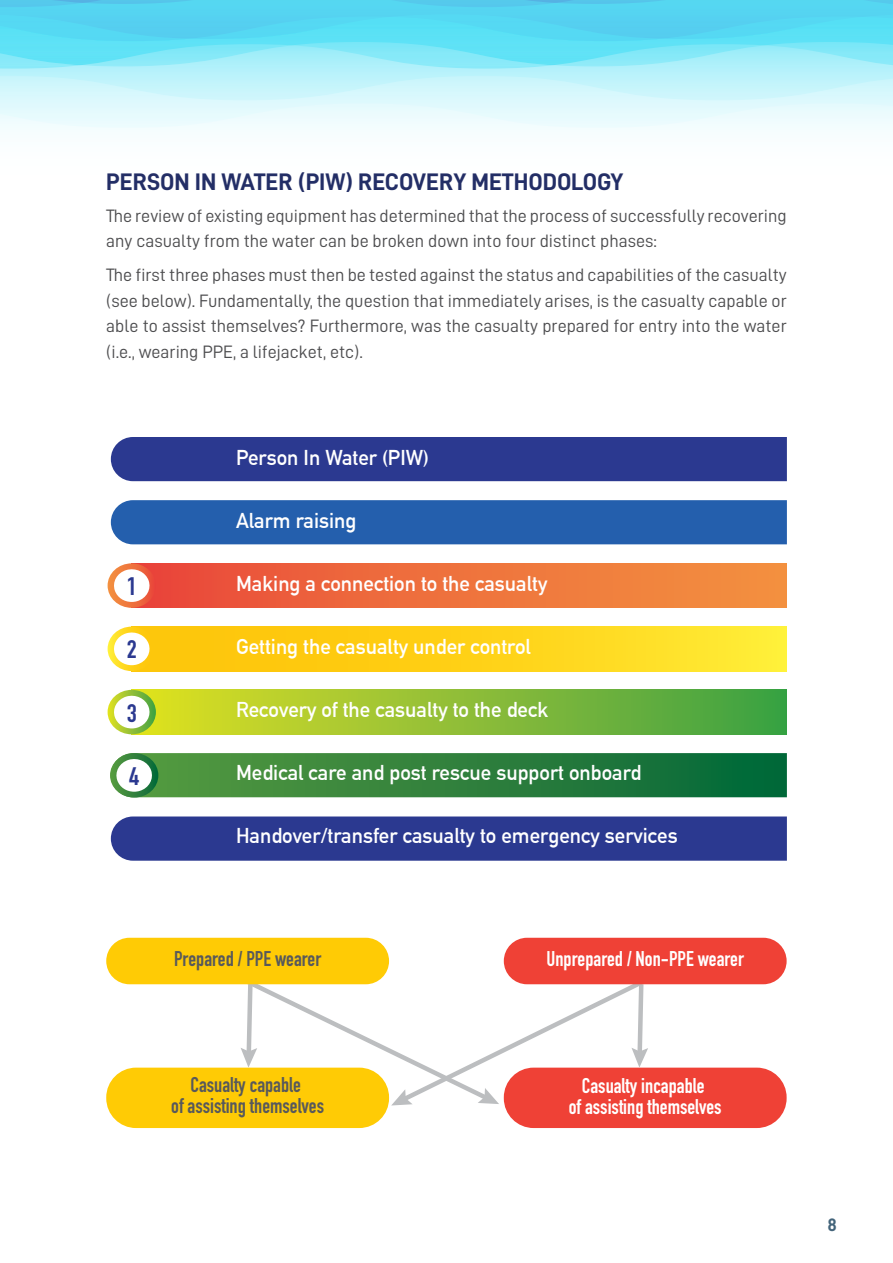
<style>
.page{position:relative;width:893px;height:1263px;background:#fff}
.page>*{position:absolute;margin:0;border:0;box-sizing:border-box;transform-origin:0 0}
.t1{font:700 24.9px "DIN Condensed";color:#2b3990;scale:1.09 1}
.t2{font:24px "D DIN Bold";color:#232e66}
.t3{font:700 21px "DIN Alternate";color:#fff}
.t4{font:700 21px/21px "DIN Condensed";color:#fff;text-align:center}
.t5{font:700 21px/21px "DIN Condensed";color:#58595b;text-align:center}
.t6{font:18px/25.5px "D DIN";color:#4d4d4f}
.t7{font:18px "D DIN Bold";color:#43647a}
</style>
<div class="page">
<svg style="left:0;top:100px;width:893px;height:28px"></svg>
<svg style="left:0;top:69px;width:893px;height:31px;background:#c7f4fb"></svg>
<svg style="left:0;top:41px;width:893px;height:28px;background:#83e8f7"></svg>
<svg style="left:0;top:0;width:893px;height:41px;background:#55d6f1"></svg>
<div style="left:132px;top:563px;width:655px;height:45px;background:linear-gradient(to right,#e94a3a,#f39440)"></div>
<svg style="left:108px;top:563px;width:48px;height:45px"></svg>
<div style="left:132px;top:627px;width:655px;height:44px;background:linear-gradient(to right,#febe02,#ffe933)"></div>
<svg style="left:108px;top:627px;width:48px;height:44px"></svg>
<div style="left:132px;top:690px;width:655px;height:44px;background:linear-gradient(to right,#e2df24,#3c9f46)"></div>
<svg style="left:108px;top:690px;width:48px;height:44px"></svg>
<div style="left:111px;top:437px;width:676px;height:44px;background:#2b3990"></div>
<div style="left:111px;top:500px;width:676px;height:44px;background:#245fad"></div>
<div style="left:111px;top:816px;width:676px;height:45px;background:#2b3990"></div>
<svg style="left:110px;top:753px;width:677px;height:45px;background:#388647"></svg>
<div style="left:106px;top:1068px;width:283px;height:60px;background:#ffcb05;border-radius:30px"></div>
<div style="left:504px;top:1068px;width:283px;height:60px;background:#ef4136;border-radius:30px"></div>
<svg style="left:241px;top:975px;width:409px;height:130px"></svg>
<div style="left:504px;top:938px;width:283px;height:46px;background:#ef4136;border-radius:23px"></div>
<div style="left:106px;top:938px;width:283px;height:46px;background:#ffcb05;border-radius:23px"></div>
<h2 class="t2" style="left:106px;top:168px;width:519px">PERSON IN WATER (PIW) RECOVERY METHODOLOGY</h2>
<p class="t6" style="left:106px;top:203px;width:682px">The review of existing equipment has determined that the process of successfully recovering any casualty from the water can be broken down into four distinct phases:</p>
<p class="t6" style="left:106px;top:262px;width:682px;text-align:justify">The first three phases must then be tested against the status and capabilities of the casualty (see below). Fundamentally, the question that immediately arises, is the casualty capable or able to assist themselves? Furthermore, was the casualty prepared for entry into the water (i.e., wearing PPE, a lifejacket, etc).</p>
<p class="t3" style="left:236px;top:441px;width:195px">Person In Water (PIW)</p>
<p class="t3" style="left:236px;top:504px;width:122px">Alarm raising</p>
<h1 class="t1" style="left:127px;top:570px;width:11px">1</h1>
<p class="t3" style="left:236px;top:567px;width:313px">Making a connection to the casualty</p>
<h1 class="t1" style="left:127px;top:633px;width:11px">2</h1>
<p class="t3" style="left:236px;top:630px;width:296px">Getting the casualty under control</p>
<h1 class="t1" style="left:127px;top:696px;width:11px">3</h1>
<p class="t3" style="left:236px;top:693px;width:314px">Recovery of the casualty to the deck</p>
<h1 class="t1" style="left:129px;top:759px;width:11px">4</h1>
<p class="t3" style="left:236px;top:756px;width:407px">Medical care and post rescue support onboard</p>
<p class="t3" style="left:236px;top:819px;width:443px">Handover/transfer casualty to emergency services</p>
<p class="t5" style="left:174px;top:948px;width:149px">Prepared / PPE wearer</p>
<p class="t4" style="left:546px;top:948px;width:199px">Unprepared / Non-PPE wearer</p>
<p class="t5" style="left:171px;top:1074px;width:154px">Casualty capable<br>of assisting themselves</p>
<p class="t4" style="left:569px;top:1075px;width:154px">Casualty incapable<br>of assisting themselves</p>
<p class="t7" style="left:827px;top:1214px;width:11px">8</p>
</div>
